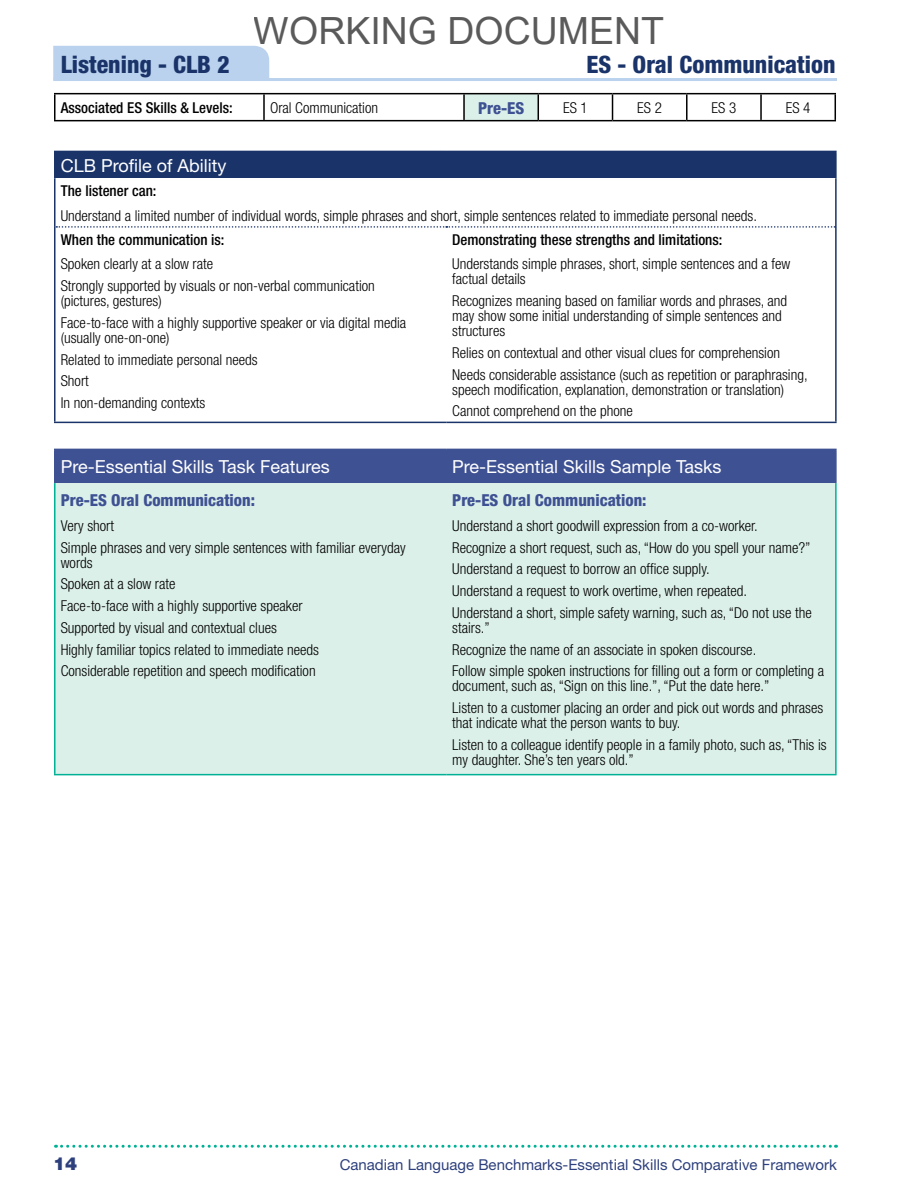
<style>
.page{position:relative;width:918px;height:1188px;background:#fff}
.page>*{position:absolute;margin:0;border:0;box-sizing:border-box;transform-origin:0 0}
.t1{font:37.5px "Arial";color:rgb(0 0 0/.65)}
.t2{font:800 condensed 24px "Helvetica Neue";color:#1a3369}
.t3{font:18px "Helvetica Neue";color:#fff}
.t4{font:900 18px "Helvetica Neue";color:#2d407d}
.t5{font:800 condensed 16.5px "Helvetica Neue";color:#3e5192}
.t6{font:300 condensed 15px/21.8px "Helvetica Neue";color:#000}
.t7{font:500 condensed 15px "Helvetica Neue";color:#000}
.t8{font:15px "Helvetica Neue";color:#2d407d}
</style>
<div class="page">
<div style="left:53px;top:46px;width:216px;height:32px;background:#bad2ed"></div>
<hr style="left:53px;top:78px;width:784px;height:3px;background:#bad2ed">
<svg style="left:56px;top:1145px;width:781px;height:3px"></svg>
<div style="left:464px;top:94px;width:74px;height:27px;background:#dcf0ea"></div>
<hr style="left:54px;top:93px;width:210px;height:1px;background:#000">
<hr style="left:54px;top:94px;width:2px;height:26px;background:#000">
<hr style="left:264px;top:93px;width:200px;height:1px;background:#000">
<hr style="left:263px;top:94px;width:2px;height:26px;background:#000">
<hr style="left:464px;top:93px;width:74px;height:1px;background:#000">
<hr style="left:463px;top:94px;width:2px;height:26px;background:#000">
<hr style="left:538px;top:93px;width:75px;height:1px;background:#000">
<svg style="left:538px;top:94px;width:1px;height:26px"></svg>
<hr style="left:613px;top:93px;width:74px;height:1px;background:#000">
<svg style="left:612px;top:94px;width:1px;height:26px"></svg>
<hr style="left:687px;top:93px;width:74px;height:1px;background:#000">
<hr style="left:686px;top:94px;width:2px;height:26px;background:#000">
<hr style="left:761px;top:93px;width:75px;height:1px;background:#000">
<hr style="left:760px;top:94px;width:2px;height:26px;background:#000">
<svg style="left:835px;top:94px;width:1px;height:26px"></svg>
<hr style="left:54px;top:120px;width:210px;height:1px;background:#000">
<hr style="left:264px;top:120px;width:200px;height:1px;background:#000">
<hr style="left:464px;top:120px;width:74px;height:1px;background:#000">
<hr style="left:538px;top:120px;width:75px;height:1px;background:#000">
<hr style="left:613px;top:120px;width:74px;height:1px;background:#000">
<hr style="left:687px;top:120px;width:74px;height:1px;background:#000">
<hr style="left:761px;top:120px;width:75px;height:1px;background:#000">
<div style="left:55px;top:151px;width:781px;height:27px;background:#1a3369"></div>
<div style="left:56px;top:450px;width:779px;height:33px;background:#3e5192"></div>
<div style="left:56px;top:483px;width:779px;height:291px;background:#dcf0ea"></div>
<hr style="left:54px;top:151px;width:392px;height:1px;background:#1a3369">
<hr style="left:54px;top:152px;width:2px;height:26px;background:#1a3369">
<hr style="left:446px;top:151px;width:391px;height:1px;background:#1a3369">
<hr style="left:835px;top:152px;width:2px;height:26px;background:#1a3369">
<hr style="left:54px;top:178px;width:2px;height:49px;background:#1a3369">
<hr style="left:835px;top:178px;width:2px;height:49px;background:#1a3369">
<hr style="left:54px;top:227px;width:2px;height:195px;background:#1a3369">
<hr style="left:835px;top:227px;width:2px;height:195px;background:#1a3369">
<hr style="left:54px;top:422px;width:392px;height:1px;background:#1a3369">
<hr style="left:446px;top:422px;width:391px;height:1px;background:#1a3369">
<svg style="left:56px;top:226px;width:779px;height:2px"></svg>
<hr style="left:54px;top:449px;width:392px;height:1px;background:#3e5192">
<hr style="left:54px;top:450px;width:2px;height:33px;background:#3e5192">
<hr style="left:446px;top:449px;width:391px;height:1px;background:#3e5192">
<hr style="left:835px;top:450px;width:2px;height:33px;background:#3e5192">
<hr style="left:54px;top:483px;width:2px;height:291px;background:#00b195">
<hr style="left:835px;top:483px;width:2px;height:291px;background:#00b195">
<hr style="left:54px;top:774px;width:392px;height:1px;background:#00b195">
<hr style="left:446px;top:774px;width:391px;height:1px;background:#00b195">
<h1 class="t1" style="left:254px;top:5px;width:412px">WORKING DOCUMENT</h1>
<h2 class="t2" style="left:61px;top:50px;width:171px">Listening - CLB 2</h2>
<h2 class="t2" style="left:586px;top:50px;width:251px">ES - Oral Communication</h2>
<p class="t7" style="left:61px;top:99px;width:174px">Associated ES Skills &amp; Levels:</p>
<p class="t6" style="left:270px;top:97px;width:110px">Oral Communication</p>
<p class="t5" style="left:478px;top:98px;width:48px">Pre-ES</p>
<p class="t6" style="left:563px;top:97px;width:26px">ES 1</p>
<p class="t6" style="left:637px;top:97px;width:26px">ES 2</p>
<p class="t6" style="left:712px;top:97px;width:26px">ES 3</p>
<p class="t6" style="left:786px;top:97px;width:26px">ES 4</p>
<p class="t3" style="left:61px;top:155px;width:167px">CLB Profile of Ability</p>
<p class="t7" style="left:61px;top:182px;width:97px">The listener can:</p>
<p class="t6" style="left:61px;top:205px;width:698px">Understand a limited number of individual words, simple phrases and short, simple sentences related to immediate personal needs.</p>
<p class="t7" style="left:61px;top:230px;width:165px">When the communication is:</p>
<p class="t6" style="left:61px;top:253px;width:316px">Spoken clearly at a slow rate<br>Strongly supported by visuals or non-verbal communication</p>
<p class="t6" style="left:61px;top:290px;width:347px">(pictures, gestures)<br>Face-to-face with a highly supportive speaker or via digital media</p>
<p class="t6" style="left:61px;top:327px;width:198px">(usually one-on-one)<br>Related to immediate personal needs<br>Short<br>In non-demanding contexts</p>
<p class="t7" style="left:452px;top:230px;width:272px">Demonstrating these strengths and limitations:</p>
<p class="t6" style="left:452px;top:256px;width:340px;line-height:15px">Understands simple phrases, short, simple sentences and a few factual details</p>
<p class="t6" style="left:452px;top:293px;width:337px;line-height:15px">Recognizes meaning based on familiar words and phrases, and may show some initial understanding of simple sentences and structures</p>
<p class="t6" style="left:452px;top:342px;width:357px">Relies on contextual and other visual clues for comprehension<br>Needs considerable assistance (such as repetition or paraphrasing,</p>
<p class="t6" style="left:452px;top:378px;width:333px">speech modification, explanation, demonstration or translation)<br>Cannot comprehend on the phone</p>
<p class="t3" style="left:61px;top:456px;width:271px">Pre-Essential Skills Task Features</p>
<p class="t3" style="left:452px;top:456px;width:271px">Pre-Essential Skills Sample Tasks</p>
<p class="t5" style="left:61px;top:490px;width:196px">Pre-ES Oral Communication:</p>
<p class="t6" style="left:61px;top:515px;width:347px">Very short<br>Simple phrases and very simple sentences with familiar everyday</p>
<p class="t6" style="left:61px;top:551px;width:260px">words<br>Spoken at a slow rate<br>Face-to-face with a highly supportive speaker Supported by visual and contextual clues<br>Highly familiar topics related to immediate needs Considerable repetition and speech modification</p>
<p class="t5" style="left:452px;top:490px;width:196px">Pre-ES Oral Communication:</p>
<p class="t6" style="left:452px;top:515px;width:361px">Understand a short goodwill expression from a co-worker.<br>Recognize a short request, such as, “How do you spell your name?” Understand a request to borrow an office supply.<br>Understand a request to work overtime, when repeated.<br>Understand a short, simple safety warning, such as, “Do not use the</p>
<p class="t6" style="left:452px;top:617px;width:374px">stairs.”<br>Recognize the name of an associate in spoken discourse.<br>Follow simple spoken instructions for filling out a form or completing a</p>
<p class="t6" style="left:452px;top:675px;width:373px">document, such as, “Sign on this line.”, “Put the date here.”<br>Listen to a customer placing an order and pick out words and phrases</p>
<p class="t6" style="left:452px;top:712px;width:376px">that indicate what the person wants to buy.<br>Listen to a colleague identify people in a family photo, such as, “This is</p>
<p class="t6" style="left:452px;top:749px;width:183px">my daughter. She’s ten years old.”</p>
<p class="t4" style="left:53px;top:1153px;width:26px">14</p>
<p class="t8" style="left:340px;top:1156px;width:499px">Canadian Language Benchmarks-Essential Skills Comparative Framework</p>
</div>
